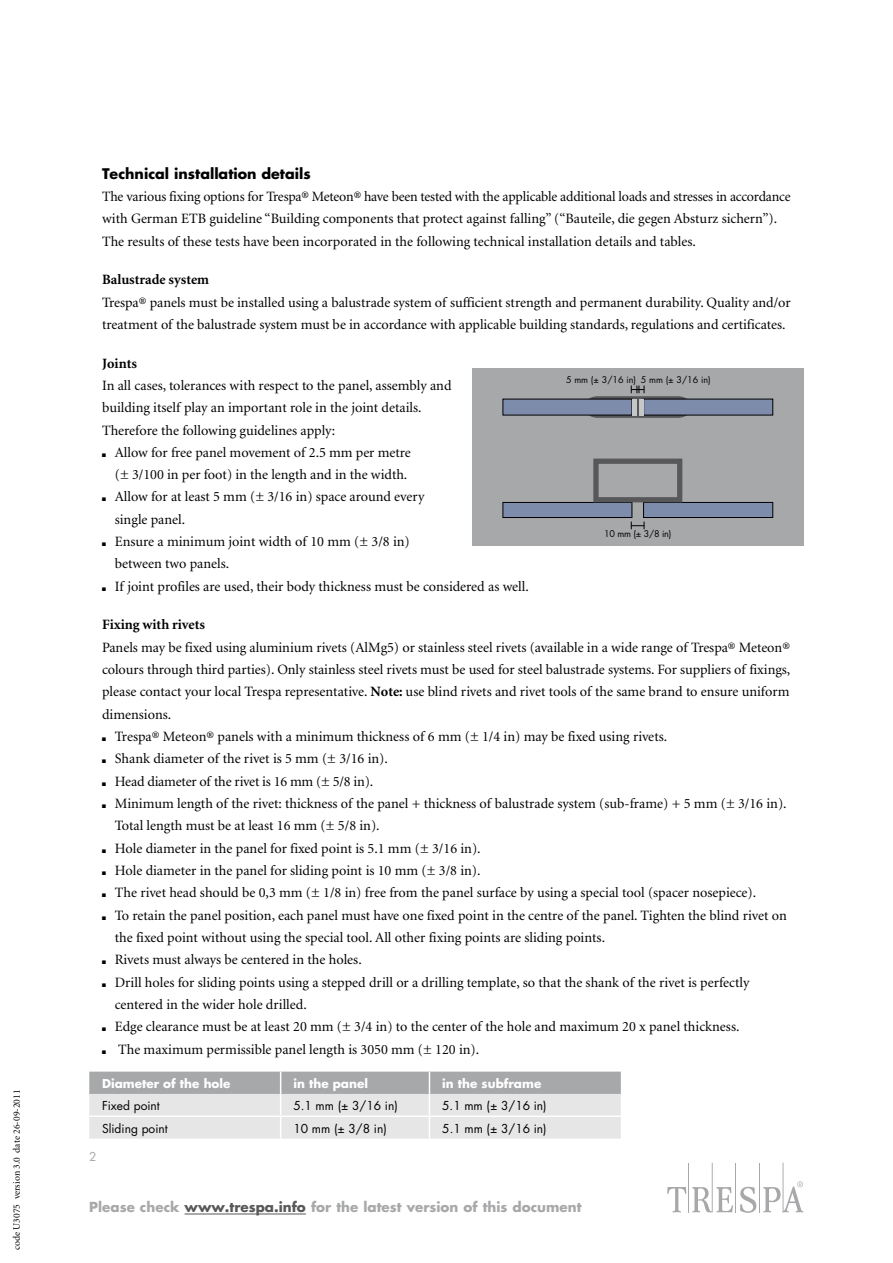
<style>
.page{position:relative;width:893px;height:1263px;background:#fff}
.page>*{position:absolute;margin:0;border:0;box-sizing:border-box;transform-origin:0 0}
.t1{font:14.25px/22.4px "TR Minion";color:#000}
.t2{font:700 14.25px "TR Minion";color:#000}
.t3{font:700 14.25px "TR Futura";color:#000}
.t4{font:700 13.5px "TR Futura";color:#a7a8aa}
.t5{font:12px "TR Futura";color:#000}
.t6{font:700 12px "TR Futura";color:#fff}
.t7{font:12px "TR Futura";color:#a7a8aa}
.t8{font:9.75px "TR Minion";color:#000}
.t9{font:9px "Futura";color:#000}
.s1{font-family:"TR Futura";font-size:7.5px}
.s2{font-weight:700}
.s3{color:#58585a}
</style>
<div class="page">
<hr style="left:759px;top:1163px;width:1px;height:49px;background:#a7a8aa">
<hr style="left:783px;top:1163px;width:1px;height:49px;background:#a7a8aa">
<hr style="left:735px;top:1163px;width:1px;height:49px;background:#a7a8aa">
<hr style="left:712px;top:1163px;width:1px;height:49px;background:#a7a8aa">
<hr style="left:688px;top:1163px;width:1px;height:49px;background:#a7a8aa">
<svg style="left:740px;top:1187px;width:16px;height:26px"></svg>
<svg style="left:667px;top:1187px;width:19px;height:25px"></svg>
<svg style="left:692px;top:1187px;width:41px;height:25px"></svg>
<svg style="left:763px;top:1181px;width:40px;height:31px"></svg>
<hr style="left:185px;top:1213px;width:121px;height:1px;background:#58585a">
<svg style="left:89px;top:1071px;width:532px;height:67px;background:#d2d2d3"></svg>
<div style="left:472px;top:435px;width:332px;height:111px;background:#a7a8aa"></div>
<div style="left:503px;top:502px;width:129px;height:15px;background:#7e8cac"></div>
<div style="left:503px;top:502px;width:129px;height:16px;border:1px solid #000"></div>
<div style="left:643px;top:502px;width:130px;height:15px;background:#7e8cac"></div>
<div style="left:643px;top:502px;width:130px;height:16px;border:1px solid #000"></div>
<div style="left:593px;top:459px;width:89px;height:43px;border:5px solid #58585a"></div>
<svg style="left:631px;top:522px;width:14px;height:7px"></svg>
<div style="left:472px;top:368px;width:332px;height:67px;background:#a7a8aa"></div>
<div style="left:503px;top:399px;width:129px;height:16px;background:#7e8cac"></div>
<div style="left:644px;top:399px;width:129px;height:16px;background:#7e8cac"></div>
<svg style="left:583px;top:386px;width:110px;height:32px"></svg>
<p class="t8" style="left:12px;top:1250px;width:162px;rotate:-90deg">code U3075 version 3.0 date 26-09-2011</p>
<p class="t3" style="left:102px;top:163px;width:210px">Technical installation details</p>
<p class="t1" style="left:102px;top:186px;width:690px">The various fixing options for Trespa® Meteon® have been tested with the applicable additional loads and stresses in accordance with German ETB guideline “Building components that protect against falling” (“Bauteile, die gegen Absturz sichern”).<br>The results of these tests have been incorporated in the following technical installation details and tables.</p>
<p class="t2" style="left:102px;top:272px;width:109px">Balustrade system</p>
<p class="t1" style="left:102px;top:291px;width:690px">Trespa® panels must be installed using a balustrade system of sufficient strength and permanent durability. Quality and/or treatment of the balustrade system must be in accordance with applicable building standards, regulations and certificates.</p>
<p class="t2" style="left:102px;top:356px;width:36px">Joints</p>
<p class="t1" style="left:102px;top:375px;width:351px">In all cases, tolerances with respect to the panel, assembly and</p>
<p class="t1" style="left:102px;top:397px;width:321px">building itself play an important role in the joint details.</p>
<p class="t1" style="left:102px;top:419px;width:235px">Therefore the following guidelines apply:</p>
<p class="t1" style="left:102px;top:442px;width:310px"><span class="s1">防</span> Allow for free panel movement of 2.5 mm per metre</p>
<p class="t1" style="left:115px;top:464px;width:294px">(± 3/100 in per foot) in the length and in the width.</p>
<p class="t1" style="left:102px;top:486px;width:324px"><span class="s1">防</span> Allow for at least 5 mm (± 3/16 in) space around every</p>
<p class="t1" style="left:115px;top:509px;width:72px">single panel.</p>
<p class="t1" style="left:102px;top:531px;width:309px"><span class="s1">防</span> Ensure a minimum joint width of 10 mm (± 3/8 in)</p>
<p class="t1" style="left:115px;top:553px;width:116px">between two panels.</p>
<p class="t1" style="left:102px;top:575px;width:428px"><span class="s1">防</span> If joint profiles are used, their body thickness must be considered as well.</p>
<p class="t2" style="left:102px;top:618px;width:105px">Fixing with rivets</p>
<p class="t1" style="left:102px;top:636px;width:689px">Panels may be fixed using aluminium rivets (AlMg5) or stainless steel rivets (available in a wide range of Trespa® Meteon®</p>
<p class="t1" style="left:102px;top:659px;width:690px">colours through third parties). Only stainless steel rivets must be used for steel balustrade systems. For suppliers of fixings,</p>
<p class="t1" style="left:102px;top:681px;width:689px">please contact your local Trespa representative. <span class="s2">Note:</span> use blind rivets and rivet tools of the same brand to ensure uniform</p>
<p class="t1" style="left:102px;top:703px;width:71px">dimensions.</p>
<p class="t1" style="left:102px;top:726px;width:567px"><span class="s1">防</span> Trespa® Meteon® panels with a minimum thickness of 6 mm (± 1/4 in) may be fixed using rivets.</p>
<p class="t1" style="left:102px;top:748px;width:287px"><span class="s1">防</span> Shank diameter of the rivet is 5 mm (± 3/16 in).</p>
<p class="t1" style="left:102px;top:770px;width:273px"><span class="s1">防</span> Head diameter of the rivet is 16 mm (± 5/8 in).</p>
<p class="t1" style="left:102px;top:793px;width:686px"><span class="s1">防</span> Minimum length of the rivet: thickness of the panel + thickness of balustrade system (sub-frame) + 5 mm (± 3/16 in).</p>
<p class="t1" style="left:115px;top:815px;width:266px">Total length must be at least 16 mm (± 5/8 in).</p>
<p class="t1" style="left:102px;top:837px;width:380px"><span class="s1">防</span> Hole diameter in the panel for fixed point is 5.1 mm (± 3/16 in).</p>
<p class="t1" style="left:102px;top:860px;width:380px"><span class="s1">防</span> Hole diameter in the panel for sliding point is 10 mm (± 3/8 in).</p>
<p class="t1" style="left:102px;top:882px;width:656px"><span class="s1">防</span> The rivet head should be 0,3 mm (± 1/8 in) free from the panel surface by using a special tool (spacer nosepiece).</p>
<p class="t1" style="left:102px;top:904px;width:686px"><span class="s1">防</span> To retain the panel position, each panel must have one fixed point in the centre of the panel. Tighten the blind rivet on</p>
<p class="t1" style="left:115px;top:927px;width:492px">the fixed point without using the special tool. All other fixing points are sliding points.</p>
<p class="t1" style="left:102px;top:949px;width:261px"><span class="s1">防</span> Rivets must always be centered in the holes.</p>
<p class="t1" style="left:102px;top:971px;width:649px"><span class="s1">防</span> Drill holes for sliding points using a stepped drill or a drilling template, so that the shank of the rivet is perfectly</p>
<p class="t1" style="left:115px;top:994px;width:194px">centered in the wider hole drilled.</p>
<p class="t1" style="left:102px;top:1016px;width:639px"><span class="s1">防</span> Edge clearance must be at least 20 mm (± 3/4 in) to the center of the hole and maximum 20 x panel thickness.</p>
<p class="t1" style="left:102px;top:1038px;width:379px"><span class="s1">防</span> The maximum permissible panel length is 3050 mm (± 120 in).</p>
<p class="t6" style="left:102px;top:1075px;width:130px">Diameter of the hole</p>
<p class="t6" style="left:293px;top:1075px;width:76px">in the panel</p>
<p class="t6" style="left:442px;top:1075px;width:101px">in the subframe</p>
<p class="t5" style="left:102px;top:1097px;width:59px">Fixed point</p>
<p class="t5" style="left:293px;top:1097px;width:106px">5.1 mm (± 3/16 in)</p>
<p class="t5" style="left:442px;top:1097px;width:106px">5.1 mm (± 3/16 in)</p>
<p class="t5" style="left:102px;top:1120px;width:67px">Sliding point</p>
<p class="t5" style="left:293px;top:1120px;width:95px">10 mm (± 3/8 in)</p>
<p class="t5" style="left:442px;top:1120px;width:106px">5.1 mm (± 3/16 in)</p>
<p class="t9" style="left:566px;top:374px;width:72px">5 mm (± 3/16 in)</p>
<p class="t9" style="left:641px;top:374px;width:72px">5 mm (± 3/16 in)</p>
<p class="t9" style="left:604px;top:528px;width:69px">10 mm (± 3/8 in)</p>
<p class="t7" style="left:89px;top:1148px;width:9px">2</p>
<p class="t4" style="left:89px;top:1197px;width:494px">Please check <span class="s3">www.trespa.info</span> for the latest version of this document</p>
</div>
